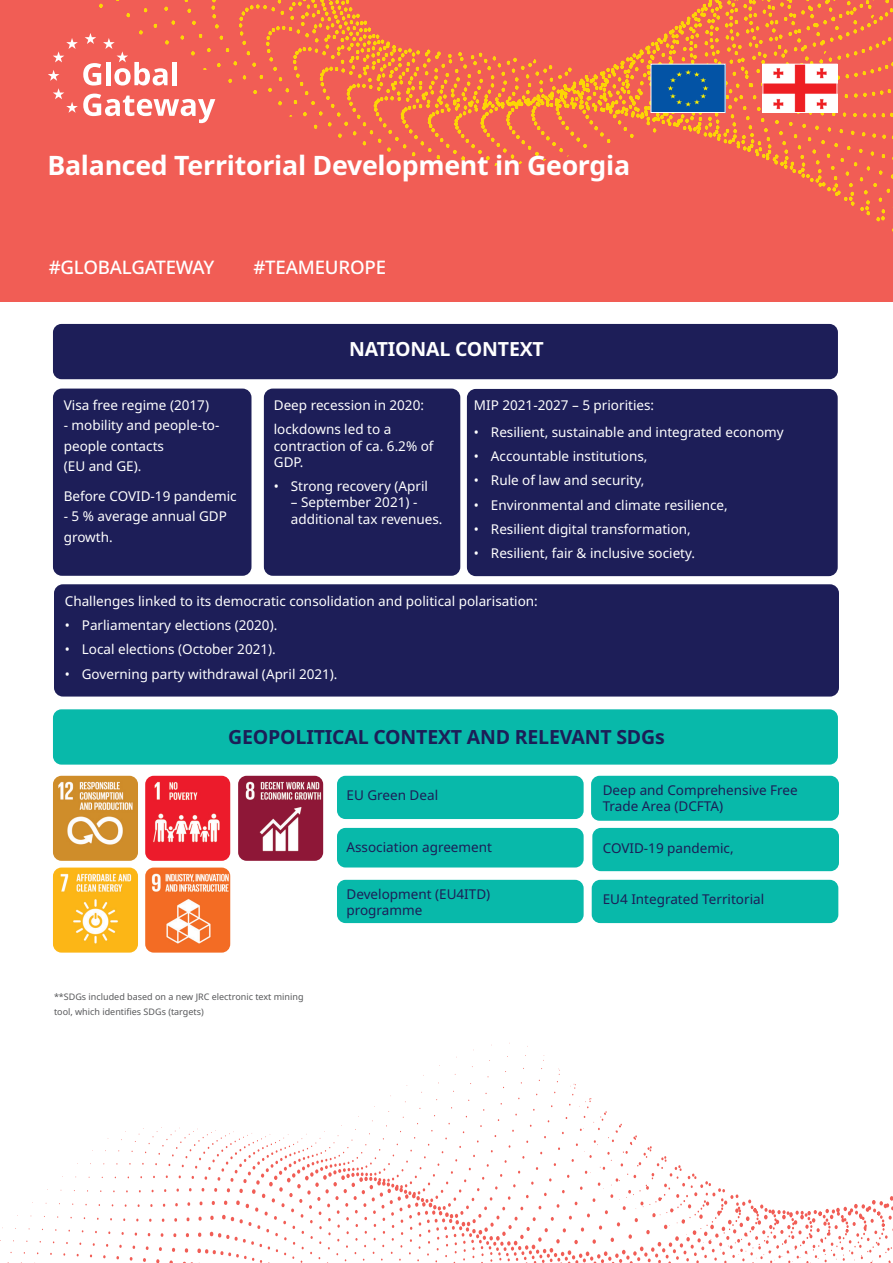
<style>
.page{position:relative;width:893px;height:1263px;background:#fff}
.page>*{position:absolute;margin:0;border:0;box-sizing:border-box;transform-origin:0 0}
.t1{font:700 26.7px "Noto Sans";letter-spacing:-.01em;color:#fff}
.t2{font:700 19.5px "Noto Sans";letter-spacing:-.01em;color:#1c1e57}
.t3{font:700 19.5px "Noto Sans";letter-spacing:-.01em;color:#fff}
.t4{font:500 18.6px "Noto Sans";letter-spacing:-.01em;color:#fff}
.t5{font:13.5px/20.2px "Noto Sans";color:#fff}
.t6{font:13.5px/16.2px "Noto Sans";color:#1c1e57}
.t7{font:9px/14.2px "Noto Sans";color:#57585a}
</style>
<div class="page">
<svg style="left:0;top:1043px;width:893px;height:220px"></svg>
<div style="left:0;top:0;width:893px;height:302px;background:#f15d55"></div>
<svg style="left:99px;top:0;width:794px;height:232px"></svg>
<svg style="left:48px;top:33px;width:167px;height:90px"></svg>
<img style="left:145px;top:867px;width:85px;height:86px">
<img style="left:238px;top:776px;width:85px;height:85px">
<div style="left:53px;top:324px;width:785px;height:55px;background:#1d1e58;border-radius:9px"></div>
<img style="left:145px;top:776px;width:85px;height:85px">
<div style="left:53px;top:709px;width:785px;height:56px;background:#08b9aa;border-radius:9px"></div>
<img style="left:53px;top:776px;width:85px;height:85px">
<div style="left:467px;top:389px;width:371px;height:187px;background:#1d1e58;border-radius:9px"></div>
<div style="left:264px;top:389px;width:196px;height:187px;background:#1d1e58;border-radius:9px"></div>
<div style="left:591px;top:776px;width:248px;height:45px;background:#08b9aa;border-radius:9px"></div>
<div style="left:337px;top:776px;width:247px;height:43px;background:#08b9aa;border-radius:9px"></div>
<div style="left:337px;top:828px;width:247px;height:39px;background:#08b9aa;border-radius:9px"></div>
<img style="left:53px;top:867px;width:85px;height:86px">
<div style="left:53px;top:389px;width:198px;height:187px;background:#1d1e58;border-radius:9px"></div>
<div style="left:651px;top:64px;width:74px;height:48px;background:#0353a5"></div>
<svg style="left:668px;top:70px;width:40px;height:36px"></svg>
<div style="left:651px;top:64px;width:74px;height:49px;border:1px solid #fff"></div>
<img style="left:764px;top:66px;width:71px;height:45px">
<div style="left:762px;top:64px;width:75px;height:49px;border:1px solid #fff"></div>
<div style="left:337px;top:880px;width:247px;height:43px;background:#08b9aa;border-radius:9px"></div>
<div style="left:592px;top:880px;width:246px;height:43px;background:#08b9aa;border-radius:9px"></div>
<div style="left:592px;top:828px;width:247px;height:43px;background:#08b9aa;border-radius:9px"></div>
<div style="left:54px;top:584px;width:785px;height:112px;background:#1d1e58;border-radius:9px"></div>
<h1 class="t1" style="left:47px;top:150px;width:584px">Balanced Territorial Development in Georgia</h1>
<h3 class="t4" style="left:49px;top:254px;width:167px">#GLOBALGATEWAY</h3>
<h3 class="t4" style="left:253px;top:254px;width:134px">#TEAMEUROPE</h3>
<p class="t5" style="left:64px;top:395px;width:147px">Visa free regime (2017)</p>
<p class="t5" style="left:64px;top:416px;width:157px">- mobility and people-to&shy;people contacts<br>(EU and GE).</p>
<p class="t5" style="left:64px;top:486px;width:174px">Before COVID-19 pandemic</p>
<p class="t5" style="left:64px;top:506px;width:165px">- 5 % average annual GDP growth.</p>
<h2 class="t3" style="left:349px;top:338px;width:196px">NATIONAL CONTEXT</h2>
<p class="t5" style="left:274px;top:393px;width:152px;line-height:24.3px">Deep recession in 2020: lockdowns led to a</p>
<p class="t5" style="left:274px;top:438px;width:161px;line-height:16.2px">contraction of ca. 6.2% of<br>GDP.</p>
<p class="t5" style="left:274px;top:476px;width:156px">• Strong recovery (April</p>
<p class="t5" style="left:291px;top:495px;width:153px;line-height:16.2px">– September 2021) - additional tax revenues.</p>
<p class="t5" style="left:474px;top:395px;width:182px">MIP 2021-2027 – 5 priorities:</p>
<p class="t5" style="left:474px;top:422px;width:311px">• Resilient, sustainable and integrated economy</p>
<p class="t5" style="left:474px;top:446px;width:175px">• Accountable institutions,</p>
<p class="t5" style="left:474px;top:471px;width:172px">• Rule of law and security,</p>
<p class="t5" style="left:474px;top:495px;width:255px">• Environmental and climate resilience,</p>
<p class="t5" style="left:474px;top:519px;width:218px">• Resilient digital transformation,</p>
<p class="t5" style="left:474px;top:544px;width:223px">• Resilient, fair &amp; inclusive society.</p>
<p class="t5" style="left:65px;top:591px;width:475px">Challenges linked to its democratic consolidation and political polarisation:</p>
<p class="t5" style="left:65px;top:615px;width:214px">• Parliamentary elections (2020).</p>
<p class="t5" style="left:65px;top:640px;width:213px">• Local elections (October 2021).</p>
<p class="t5" style="left:65px;top:664px;width:274px">• Governing party withdrawal (April 2021).</p>
<h2 class="t2" style="left:228px;top:726px;width:438px">GEOPOLITICAL CONTEXT AND RELEVANT SDGs</h2>
<p class="t7" style="left:54px;top:990px;width:251px">**SDGs included based on a new JRC electronic text mining tool, which identifies SDGs (targets)</p>
<p class="t6" style="left:346px;top:787px;width:93px">EU Green Deal</p>
<p class="t6" style="left:346px;top:839px;width:147px">Association agreement</p>
<p class="t6" style="left:346px;top:886px;width:145px">Development (EU4ITD) programme</p>
<p class="t6" style="left:603px;top:782px;width:196px">Deep and Comprehensive Free<br>Trade Area (DCFTA)</p>
<p class="t6" style="left:603px;top:840px;width:132px">COVID-19 pandemic,</p>
<p class="t6" style="left:603px;top:892px;width:163px">EU4 Integrated Territorial</p>
</div>
